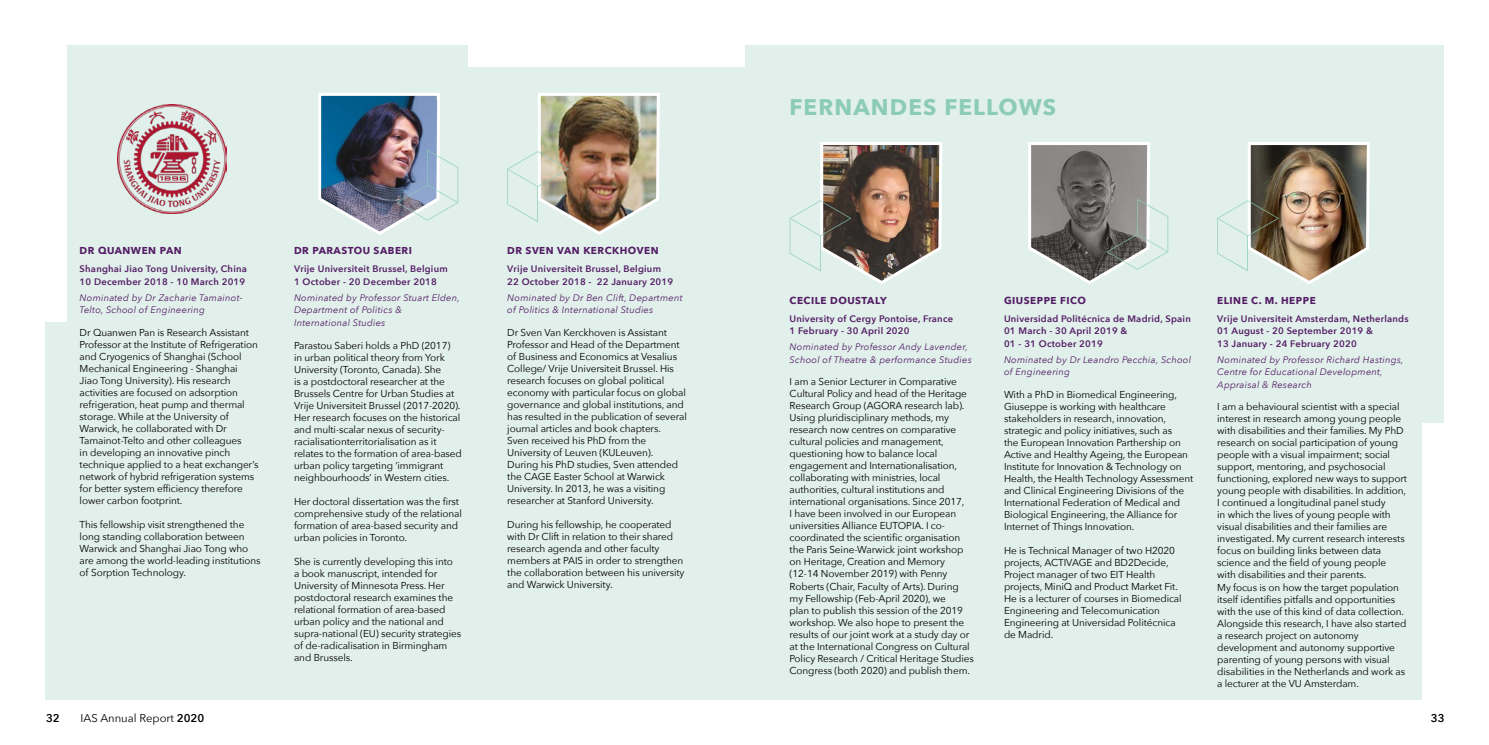
<style>
.page{position:relative;width:1489px;height:745px;background:#fff}
.page>*{position:absolute;margin:0;border:0;box-sizing:border-box;transform-origin:0 0}
.t1{font:700 22.5px "Avenir Next";letter-spacing:.05em;color:#8bcbb7}
.t2{font:11.25px "Avenir Next";color:#000}
.t3{font:600 11.25px "Avenir Next";color:#000}
.t4{font:10px/12px "Avenir Next";letter-spacing:-.01em;color:#000}
.t5{font:700 10px "Avenir Next";letter-spacing:.05em;color:#541c65}
.t6{font:italic 9.38px/12.5px "Avenir Next";letter-spacing:.025em;color:#541c65}
.t7{font:600 9.38px/12.5px "Avenir Next";letter-spacing:.025em;color:#541c65}
.s1{font-weight:600}
</style>
<div class="page">
<div style="left:45px;top:45px;width:1398px;height:654px;background:#e1f0eb"></div>
<div style="left:468px;top:33px;width:276px;height:33px;background:#fff"></div>
<div style="left:39px;top:45px;width:27px;height:276px;background:#fff"></div>
<div style="left:1422px;top:423px;width:33px;height:276px;background:#fff"></div>
<img style="left:318px;top:93px;width:140px;height:142px">
<img style="left:507px;top:93px;width:153px;height:142px">
<img style="left:789px;top:142px;width:153px;height:142px">
<svg style="left:1028px;top:142px;width:140px;height:142px"></svg>
<img style="left:1217px;top:142px;width:153px;height:142px">
<img style="left:118px;top:104px;width:109px;height:109px">
<p class="t5" style="left:80px;top:242px;width:104px">DR QUANWEN PAN</p>
<p class="t7" style="left:80px;top:262px;width:169px">Shanghai Jiao Tong University, China<br>10 December 2018 - 10 March 2019</p>
<p class="t6" style="left:80px;top:291px;width:165px">Nominated by Dr Zacharie Tamainot-<br>Telto, School of Engineering</p>
<p class="t4" style="left:80px;top:326px;width:180px">Dr Quanwen Pan is Research Assistant Professor at the Institute of Refrigeration and Cryogenics of Shanghai (School Mechanical Engineering - Shanghai Jiao Tong University). His research activities are focused on adsorption refrigeration, heat pump and thermal storage. While at the University of Warwick, he collaborated with Dr Tamainot-Telto and other colleagues<br>in developing an innovative pinch technique applied to a heat exchanger’s network of hybrid refrigeration systems for better system efficiency therefore lower carbon footprint.</p>
<p class="t4" style="left:80px;top:518px;width:182px">This fellowship visit strengthened the long standing collaboration between Warwick and Shanghai Jiao Tong who are among the world-leading institutions of Sorption Technology.</p>
<p class="t5" style="left:294px;top:242px;width:119px">DR PARASTOU SABERI</p>
<p class="t7" style="left:294px;top:262px;width:155px">Vrije Universiteit Brussel, Belgium<br>1 October - 20 December 2018</p>
<p class="t6" style="left:294px;top:291px;width:167px">Nominated by Professor Stuart Elden,<br>Department of Politics &amp;<br>International Studies</p>
<p class="t4" style="left:294px;top:338px;width:169px">Parastou Saberi holds a PhD (2017)<br>in urban political theory from York University (Toronto, Canada). She<br>is a postdoctoral researcher at the Brussels Centre for Urban Studies at Vrije Universiteit Brussel (2017-2020).<br>Her research focuses on the historical and multi-scalar nexus of security&shy;racialisationterritorialisation as it relates to the formation of area-based urban policy targeting ‘immigrant neighbourhoods’ in Western cities.</p>
<p class="t4" style="left:294px;top:494px;width:169px">Her doctoral dissertation was the first comprehensive study of the relational formation of area-based security and urban policies in Toronto.</p>
<p class="t4" style="left:294px;top:554px;width:169px">She is currently developing this into<br>a book manuscript, intended for University of Minnesota Press. Her postdoctoral research examines the relational formation of area-based urban policy and the national and supra-national (EU) security strategies of de-radicalisation in Birmingham and Brussels.</p>
<p class="t5" style="left:507px;top:242px;width:153px">DR SVEN VAN KERCKHOVEN</p>
<p class="t7" style="left:507px;top:262px;width:167px">Vrije Universiteit Brussel, Belgium<br>22 October 2018 - 22 January 2019</p>
<p class="t6" style="left:507px;top:291px;width:177px">Nominated by Dr Ben Clift, Department of Politics &amp; International Studies</p>
<p class="t4" style="left:507px;top:326px;width:181px">Dr Sven Van Kerckhoven is Assistant Professor and Head of the Department of Business and Economics at Vesalius College/ Vrije Universiteit Brussel. His research focuses on global political economy with particular focus on global governance and global institutions, and has resulted in the publication of several journal articles and book chapters.<br>Sven received his PhD from the University of Leuven (KULeuven).<br>During his PhD studies, Sven attended the CAGE Easter School at Warwick University. In 2013, he was a visiting researcher at Stanford University.</p>
<p class="t4" style="left:507px;top:518px;width:179px">During his fellowship, he cooperated with Dr Clift in relation to their shared research agenda and other faculty members at PAIS in order to strengthen the collaboration between his university and Warwick University.</p>
<h1 class="t1" style="left:789px;top:88px;width:268px">FERNANDES FELLOWS</h1>
<p class="t5" style="left:789px;top:291px;width:99px">CECILE DOUSTALY</p>
<p class="t7" style="left:789px;top:311px;width:165px">University of Cergy Pontoise, France<br>1 February - 30 April 2020</p>
<p class="t6" style="left:789px;top:340px;width:184px">Nominated by Professor Andy Lavender,<br>School of Theatre &amp; performance Studies</p>
<p class="t4" style="left:789px;top:375px;width:186px">I am a Senior Lecturer in Comparative Cultural Policy and head of the Heritage Research Group (AGORA research lab).<br>Using pluridisciplinary methods, my research now centres on comparative cultural policies and management, questioning how to balance local engagement and Internationalisation, collaborating with ministries, local authorities, cultural institutions and international organisations. Since 2017,<br>I have been involved in our European universities Alliance EUTOPIA. I co&shy;coordinated the scientific organisation the Paris Seine-Warwick joint workshop on Heritage, Creation and Memory (12-14 November 2019) with Penny Roberts (Chair, Faculty of Arts). During my Fellowship (Feb-April 2020), we<br>plan to publish this session of the 2019 workshop. We also hope to present the results of our joint work at a study day or at the International Congress on Cultural Policy Research / Critical Heritage Studies Congress (both 2020) and publish them.</p>
<p class="t5" style="left:1003px;top:291px;width:83px">GIUSEPPE FICO</p>
<p class="t7" style="left:1003px;top:311px;width:188px">Universidad Politécnica de Madrid, Spain<br>01 March - 30 April 2019 &amp;<br>01 - 31 October 2019</p>
<p class="t6" style="left:1003px;top:352px;width:189px">Nominated by Dr Leandro Pecchia, School of Engineering</p>
<p class="t4" style="left:1003px;top:387px;width:191px">With a PhD in Biomedical Engineering, Giuseppe is working with healthcare stakeholders in research, innovation, strategic and policy initiatives, such as<br>the European Innovation Parthership on Active and Healthy Ageing, the European Institute for Innovation &amp; Technology on Health, the Health Technology Assessment and Clinical Engineering Divisions of the International Federation of Medical and Biological Engineering, the Alliance for Internet of Things Innovation.</p>
<p class="t4" style="left:1003px;top:543px;width:179px">He is Technical Manager of two H2020 projects, ACTIVAGE and BD2Decide, Project manager of two EIT Health projects, MiniQ and Product Market Fit.<br>He is a lecturer of courses in Biomedical Engineering and Telecomunication Engineering at Universidad Politécnica de Madrid.</p>
<p class="t5" style="left:1217px;top:291px;width:100px">ELINE C. M. HEPPE</p>
<p class="t7" style="left:1217px;top:311px;width:193px">Vrije Universiteit Amsterdam, Netherlands<br>01 August - 20 September 2019 &amp;<br>13 January - 24 February 2020</p>
<p class="t6" style="left:1217px;top:352px;width:188px">Nominated by Professor Richard Hastings,<br>Centre for Educational Development,<br>Appraisal &amp; Research</p>
<p class="t4" style="left:1217px;top:400px;width:191px">I am a behavioural scientist with a special interest in research among young people with disabilities and their families. My PhD research on social participation of young people with a visual impairment; social support, mentoring, and psychosocial functioning, explored new ways to support young people with disabilities. In addition, I continued a longitudinal panel study<br>in which the lives of young people with visual disabilities and their families are investigated. My current research interests focus on building links between data science and the field of young people with disabilities and their parents.<br>My focus is on how the target population itself identifies pitfalls and opportunities with the use of this kind of data collection.<br>Alongside this research, I have also started a research project on autonomy development and autonomy supportive parenting of young persons with visual disabilities in the Netherlands and work as a lecturer at the VU Amsterdam.</p>
<p class="t3" style="left:46px;top:708px;width:15px">32</p>
<p class="t2" style="left:81px;top:708px;width:125px">IAS Annual Report <span class="s1">2020</span></p>
<p class="t3" style="left:1430px;top:708px;width:15px">33</p>
</div>
